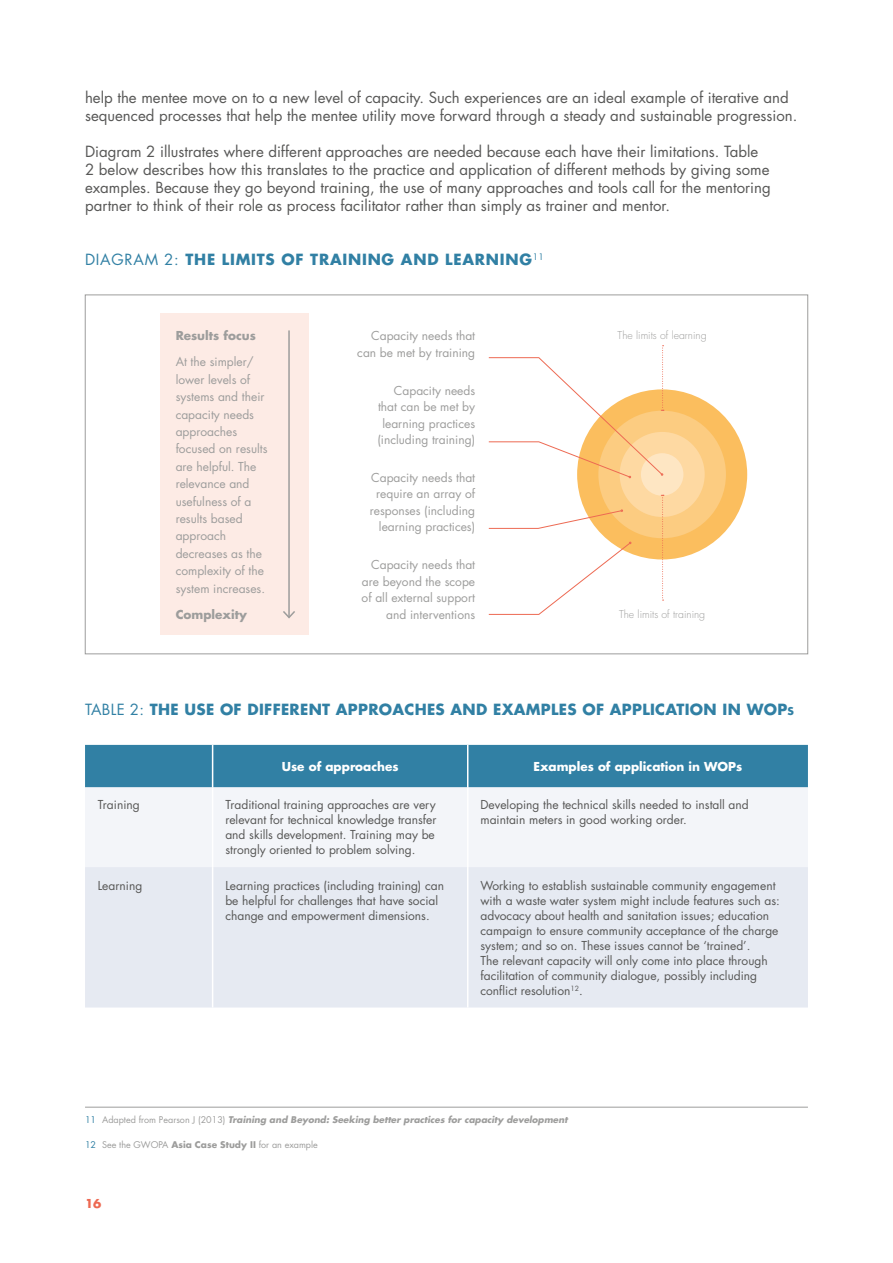
<style>
.page{position:relative;width:893px;height:1263px;background:#fff}
.page>*{position:absolute;margin:0;border:0;box-sizing:border-box;transform-origin:0 0}
.t1{font:15px/18px "Futura Std";color:#575756}
.t2{font:700 15px "Futura Std";letter-spacing:.02em;color:#3180a4}
.t3{font:700 15px "Futura Std";letter-spacing:.05em;color:#3180a4}
.t4{font:12px/15px "Futura Std";color:#575756}
.t5{font:12px/17.4px "Futura Std";color:#9d9d9c;text-align:right}
.t6{font:700 12px "Futura Std";color:#fff}
.t7{font:700 12px "Futura Std";color:#9d9d9c}
.t8{font:700 12px "Futura Std";color:#ed6a53}
.t9{font:300 10.5px "Futura Std";color:#9d9d9c}
.t10{font:italic 700 9px "Futura Std";color:#9d9d9c}
.t11{font:9px "Futura Std";color:#9d9d9c}
.s1{font-weight:400}
.s2{font-size:10.5px}
.s3{font-weight:400;font-style:normal;color:#3180a4}
.s4{font-weight:400;font-style:normal}
.s5{color:#3180a4}
.s6{font-weight:700}
</style>
<div class="page">
<div style="left:161px;top:314px;width:148px;height:321px;background:#fdebe5"></div>
<div style="left:577px;top:389px;width:170px;height:170px;background:#fbbe5e;border-radius:50%"></div>
<div style="left:598px;top:411px;width:128px;height:127px;background:#fccc81;border-radius:50%"></div>
<div style="left:620px;top:432px;width:85px;height:85px;background:#fed9a2;border-radius:50%"></div>
<hr style="left:288px;top:330px;width:2px;height:287px;background:#9d9d9c">
<svg style="left:283px;top:609px;width:12px;height:10px"></svg>
<div style="left:641px;top:453px;width:42px;height:43px;background:#fee6c3;border-radius:50%"></div>
<svg style="left:488px;top:510px;width:135px;height:19px"></svg>
<svg style="left:488px;top:542px;width:143px;height:73px"></svg>
<svg style="left:661px;top:495px;width:3px;height:106px"></svg>
<svg style="left:488px;top:345px;width:176px;height:133px"></svg>
<div style="left:85px;top:745px;width:723px;height:42px;background:#3180a4"></div>
<div style="left:85px;top:787px;width:723px;height:80px;background:#f3f5f9"></div>
<div style="left:85px;top:867px;width:723px;height:140px;background:#e6eaf2"></div>
<hr style="left:212px;top:745px;width:1px;height:42px;background:#fff">
<hr style="left:467px;top:745px;width:1px;height:42px;background:#fff">
<hr style="left:212px;top:787px;width:1px;height:80px;background:#fff">
<hr style="left:467px;top:787px;width:1px;height:80px;background:#fff">
<hr style="left:212px;top:867px;width:1px;height:140px;background:#fff">
<hr style="left:467px;top:867px;width:1px;height:140px;background:#fff">
<hr style="left:85px;top:1107px;width:723px;height:1px;background:#9d9d9c">
<p class="t1" style="left:85px;top:89px;width:714px">help the mentee move on to a new level of capacity. Such experiences are an ideal example of iterative and sequenced processes that help the mentee utility move forward through a steady and sustainable progression.</p>
<p class="t1" style="left:85px;top:143px;width:687px">Diagram 2 illustrates where different approaches are needed because each have their limitations. Table 2 below describes how this translates to the practice and application of different methods by giving some examples. Because they go beyond training, the use of many approaches and tools call for the mentoring partner to think of their role as process facilitator rather than simply as trainer and mentor.</p>
<p class="t3" style="left:85px;top:249px;width:460px"><span class="s1">DIAGRAM 2:</span> THE LIMITS OF TRAINING AND LEARNING<sup>11</sup></p>
<p class="t7" style="left:176px;top:328px;width:82px">Results focus</p>
<p class="t5" style="left:176px;top:353px;width:93px;text-align:left">At the simpler/ lower levels of systems and their capacity needs approaches focused on results are helpful. The relevance and usefulness of a results based approach decreases as the complexity of the system increases.</p>
<p class="t7" style="left:176px;top:606px;width:73px">Complexity</p>
<p class="t5" style="left:371px;top:327px;width:106px">Capacity needs that</p>
<p class="t9" style="left:618px;top:329px;width:91px">The limits of learning</p>
<p class="t5" style="left:357px;top:344px;width:119px">can be met by training</p>
<p class="t5" style="left:377px;top:382px;width:99px;line-height:16.5px">Capacity needs that can be met by learning practices (including training)</p>
<p class="t5" style="left:370px;top:469px;width:107px;line-height:16.5px">Capacity needs that require an array of responses (including learning practices)</p>
<p class="t5" style="left:362px;top:556px;width:115px;line-height:16.5px">Capacity needs that are beyond the scope of all external support and interventions</p>
<p class="t9" style="left:619px;top:608px;width:88px">The limits of training</p>
<p class="t2" style="left:85px;top:699px;width:710px"><span class="s1">TABLE 2:</span> THE USE OF DIFFERENT APPROACHES AND EXAMPLES OF APPLICATION IN WOP<span class="s2">s</span></p>
<p class="t6" style="left:282px;top:759px;width:118px">Use of approaches</p>
<p class="t6" style="left:533px;top:759px;width:210px">Examples of application in WOPs</p>
<p class="t4" style="left:98px;top:797px;width:44px">Training</p>
<p class="t4" style="left:225px;top:797px;width:213px">Traditional training approaches are very relevant for technical knowledge transfer and skills development. Training may be strongly oriented to problem solving.</p>
<p class="t4" style="left:480px;top:797px;width:270px">Developing the technical skills needed to install and maintain meters in good working order.</p>
<p class="t4" style="left:98px;top:878px;width:46px">Learning</p>
<p class="t4" style="left:225px;top:878px;width:220px">Learning practices (including training) can be helpful for challenges that have social change and empowerment dimensions.</p>
<p class="t4" style="left:480px;top:878px;width:301px">Working to establish sustainable community engagement with a waste water system might include features such as: advocacy about health and sanitation issues; education campaign to ensure community acceptance of the charge system; and so on. These issues cannot be ‘trained’.<br>The relevant capacity will only come into place through facilitation of community dialogue, possibly including conflict resolution<sup>12</sup>.</p>
<p class="t10" style="left:85px;top:1114px;width:484px"><span class="s3">11</span> <span class="s4">Adapted from Pearson J (2013)</span> Training and Beyond: Seeking better practices for capacity development</p>
<p class="t11" style="left:85px;top:1139px;width:234px"><span class="s5">12</span> See the GWOPA <span class="s6">Asia Case Study II</span> for an example</p>
<p class="t8" style="left:85px;top:1195px;width:18px">16</p>
</div>
